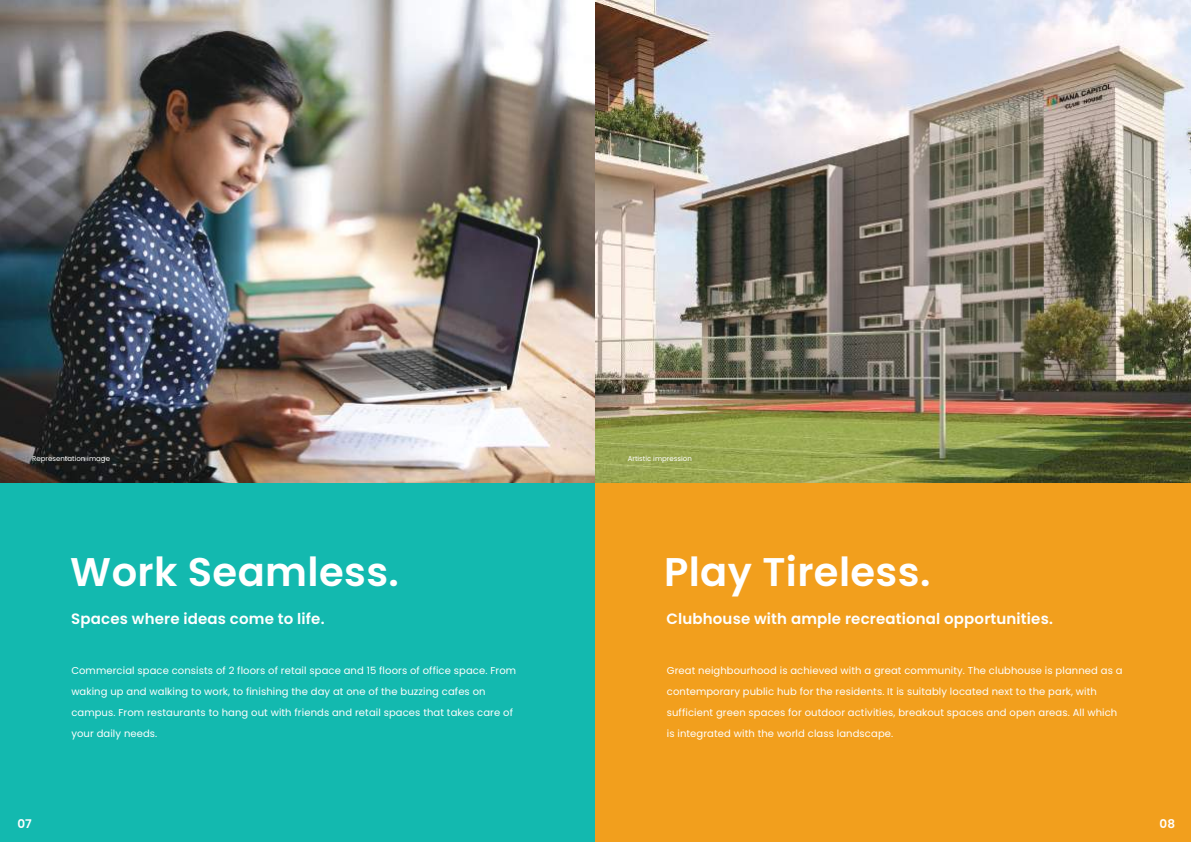
<style>
.page{position:relative;width:1191px;height:842px;background:#fff}
.page>*{position:absolute;margin:0;border:0;box-sizing:border-box;transform-origin:0 0}
.t1{font:600 40px "Poppins";letter-spacing:.01em;color:#fff}
.t2{font:600 15px "Poppins";letter-spacing:.01em;color:#fff}
.t3{font:600 12px "Poppins";color:#fff}
.t4{font:10px/21px "Poppins";letter-spacing:.01em;color:#fff}
.t5{font:7px "Poppins";color:#fff}
</style>
<div class="page">
<img style="left:0;top:0;width:1191px;height:483px">
<div style="left:0;top:483px;width:595px;height:359px;background:#13b9af"></div>
<div style="left:595px;top:483px;width:596px;height:359px;background:#f29f1d"></div>
<p class="t5" style="left:32px;top:455px;width:79px">Representation image</p>
<p class="t5" style="left:627px;top:455px;width:66px">Artistic impression</p>
<h1 class="t1" style="left:70px;top:549px;width:330px">Work Seamless.</h1>
<h2 class="t2" style="left:71px;top:610px;width:255px">Spaces where ideas come to life.</h2>
<p class="t4" style="left:71px;top:660px;width:446px">Commercial space consists of 2 floors of retail space and 15 floors of office space. From waking up and walking to work, to finishing the day at one of the buzzing cafes on campus. From restaurants to hang out with friends and retail spaces that takes care of your daily needs.</p>
<h1 class="t1" style="left:664px;top:549px;width:268px">Play Tireless.</h1>
<h2 class="t2" style="left:666px;top:610px;width:388px">Clubhouse with ample recreational opportunities.</h2>
<p class="t4" style="left:667px;top:660px;width:457px">Great neighbourhood is achieved with a great community. The clubhouse is planned as a contemporary public hub for the residents. It is suitably located next to the park, with sufficient green spaces for outdoor activities, breakout spaces and open areas. All which is integrated with the world class landscape.</p>
<p class="t3" style="left:18px;top:816px;width:16px">07</p>
<p class="t3" style="left:1159px;top:816px;width:17px">08</p>
</div>
